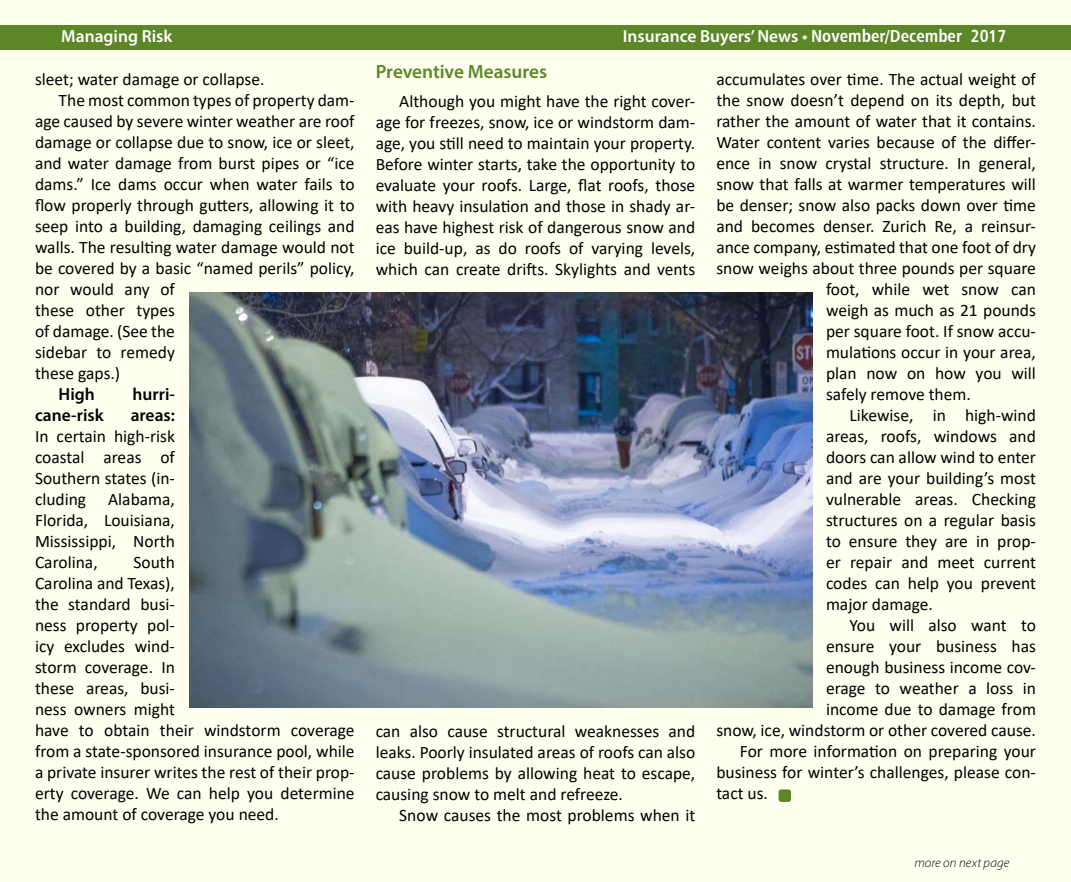
<style>
.page{position:relative;width:1071px;height:882px;background:#fff}
.page>*{position:absolute;margin:0;border:0;box-sizing:border-box;transform-origin:0 0}
.t1{font:600 19.25px "Myriad Pro";letter-spacing:-.005em;color:#5c8727}
.t2{font:17.5px/21px "Calibri";color:#000;text-align:justify}
.t3{font:600 17.5px "Myriad Pro";color:#fff}
.t4{font:600 17.5px "Myriad Pro";color:#000}
.t5{font:italic 300 13.12px "Myriad Pro";letter-spacing:.01em;color:#000}
.s1{font-family:"Humanist 777 BT Bold Condensed B";font-weight:400}
</style>
<div class="page">
<div style="left:1px;top:1px;width:1070px;height:881px;background:#fffff0"></div>
<div style="left:0;top:25px;width:1071px;height:24px;background:#5c8727"></div>
<div style="left:779px;top:789px;width:12px;height:13px;background:#5c8727;border-radius:3px"></div>
<img style="left:189px;top:293px;width:623px;height:415px">
<p class="t3" style="left:61px;top:25px;width:113px">Managing Risk</p>
<p class="t3" style="left:623px;top:25px;width:385px">Insurance Buyers’ News • <span class="s1">November/December 2017</span></p>
<p class="t2" style="left:35px;top:69px;width:231px">sleet; water damage or collapse.</p>
<p class="t2" style="left:59px;top:90px;width:298px">The most common types of property dam-</p>
<p class="t2" style="left:35px;top:111px;width:321px">age caused by severe winter weather are roof</p>
<p class="t2" style="left:35px;top:132px;width:321px">damage or collapse due to snow, ice or sleet,</p>
<p class="t2" style="left:35px;top:153px;width:321px">and water damage from burst pipes or “ice</p>
<p class="t2" style="left:35px;top:174px;width:321px">dams.” Ice dams occur when water fails to</p>
<p class="t2" style="left:35px;top:195px;width:321px">flow properly through gutters, allowing it to</p>
<p class="t2" style="left:35px;top:216px;width:321px">seep into a building, damaging ceilings and</p>
<p class="t2" style="left:35px;top:237px;width:321px">walls. The resulting water damage would not</p>
<p class="t2" style="left:35px;top:258px;width:321px">be covered by a basic “named perils” policy,</p>
<p class="t2" style="left:35px;top:279px;width:141px">nor would any of</p>
<p class="t2" style="left:35px;top:300px;width:142px">these other types</p>
<p class="t2" style="left:35px;top:321px;width:142px">of damage. (See the</p>
<p class="t2" style="left:35px;top:342px;width:142px">sidebar to remedy</p>
<p class="t2" style="left:35px;top:363px;width:87px">these gaps.)</p>
<p class="t4" style="left:59px;top:383px;width:38px">High</p>
<p class="t4" style="left:133px;top:383px;width:44px">hurri-</p>
<p class="t4" style="left:35px;top:404px;width:70px">cane-risk</p>
<p class="t4" style="left:131px;top:404px;width:46px">areas:</p>
<p class="t2" style="left:35px;top:426px;width:141px">In certain high-risk coastal areas of Southern states (in&shy;cluding</p>
<p class="t2" style="left:35px;top:489px;width:142px;text-indent:73px">Alabama, Florida, Louisiana, Mississippi, North Carolina,</p>
<p class="t2" style="left:35px;top:552px;width:321px;text-align:left;text-indent:98px">South<br>Carolina and Texas),<br>the standard busi-<br>ness property pol-<br>icy excludes wind-<br>storm coverage. In<br>these areas, busi-<br>ness owners might<br>have to obtain their windstorm coverage from a state-sponsored insurance pool, while a private insurer writes the rest of their prop&shy;erty coverage. We can help you determine the amount of coverage you need.</p>
<p class="t1" style="left:376px;top:59px;width:173px">Preventive Measures</p>
<p class="t2" style="left:376px;top:90px;width:321px;text-indent:24px">Although you might have the right cover&shy;age for freezes, snow, ice or windstorm dam&shy;age, you still need to maintain your property.<br>Before winter starts, take the opportunity to evaluate your roofs. Large, flat roofs, those with heavy insulation and those in shady ar&shy;eas have highest risk of dangerous snow and ice build-up, as do roofs of varying levels, which can create drifts. Skylights and vents</p>
<p class="t2" style="left:376px;top:720px;width:321px">can also cause structural weaknesses and leaks. Poorly insulated areas of roofs can also cause problems by allowing heat to escape, causing snow to melt and refreeze.</p>
<p class="t2" style="left:399px;top:804px;width:298px">Snow causes the most problems when it</p>
<p class="t2" style="left:716px;top:69px;width:321px">accumulates over time. The actual weight of</p>
<p class="t2" style="left:716px;top:90px;width:321px">the snow doesn’t depend on its depth, but</p>
<p class="t2" style="left:716px;top:111px;width:321px">rather the amount of water that it contains.</p>
<p class="t2" style="left:716px;top:132px;width:321px">Water content varies because of the differ-</p>
<p class="t2" style="left:716px;top:153px;width:321px">ence in snow crystal structure. In general,</p>
<p class="t2" style="left:716px;top:174px;width:321px">snow that falls at warmer temperatures will</p>
<p class="t2" style="left:716px;top:195px;width:321px">be denser; snow also packs down over time</p>
<p class="t2" style="left:716px;top:216px;width:321px">and becomes denser. Zurich Re, a reinsur-</p>
<p class="t2" style="left:716px;top:237px;width:321px">ance company, estimated that one foot of dry</p>
<p class="t2" style="left:716px;top:258px;width:321px">snow weighs about three pounds per square</p>
<p class="t2" style="left:826px;top:279px;width:211px">foot, while wet snow can</p>
<p class="t2" style="left:826px;top:300px;width:211px">weigh as much as 21 pounds</p>
<p class="t2" style="left:826px;top:321px;width:211px">per square foot. If snow accu-</p>
<p class="t2" style="left:826px;top:342px;width:212px">mulations occur in your area,</p>
<p class="t2" style="left:826px;top:363px;width:211px">plan now on how you will</p>
<p class="t2" style="left:826px;top:384px;width:146px">safely remove them.</p>
<p class="t2" style="left:850px;top:405px;width:188px">Likewise, in high-wind</p>
<p class="t2" style="left:826px;top:426px;width:211px">areas, roofs, windows and</p>
<p class="t2" style="left:826px;top:447px;width:211px">doors can allow wind to enter</p>
<p class="t2" style="left:826px;top:468px;width:211px">and are your building’s most</p>
<p class="t2" style="left:826px;top:489px;width:211px">vulnerable areas. Checking</p>
<p class="t2" style="left:826px;top:510px;width:211px">structures on a regular basis</p>
<p class="t2" style="left:826px;top:531px;width:211px">to ensure they are in prop-</p>
<p class="t2" style="left:826px;top:552px;width:211px">er repair and meet current</p>
<p class="t2" style="left:826px;top:573px;width:211px">codes can help you prevent</p>
<p class="t2" style="left:826px;top:594px;width:108px">major damage.</p>
<p class="t2" style="left:850px;top:615px;width:188px">You will also want to</p>
<p class="t2" style="left:826px;top:636px;width:211px">ensure your business has</p>
<p class="t2" style="left:826px;top:657px;width:211px">enough business income cov-</p>
<p class="t2" style="left:826px;top:678px;width:211px">erage to weather a loss in</p>
<p class="t2" style="left:826px;top:699px;width:211px">income due to damage from</p>
<p class="t2" style="left:716px;top:720px;width:321px">snow, ice, windstorm or other covered cause.</p>
<p class="t2" style="left:740px;top:741px;width:298px">For more information on preparing your</p>
<p class="t2" style="left:716px;top:762px;width:321px">business for winter’s challenges, please con-</p>
<p class="t2" style="left:716px;top:783px;width:53px">tact us.</p>
<p class="t5" style="left:914px;top:856px;width:96px">more on next page</p>
</div>
